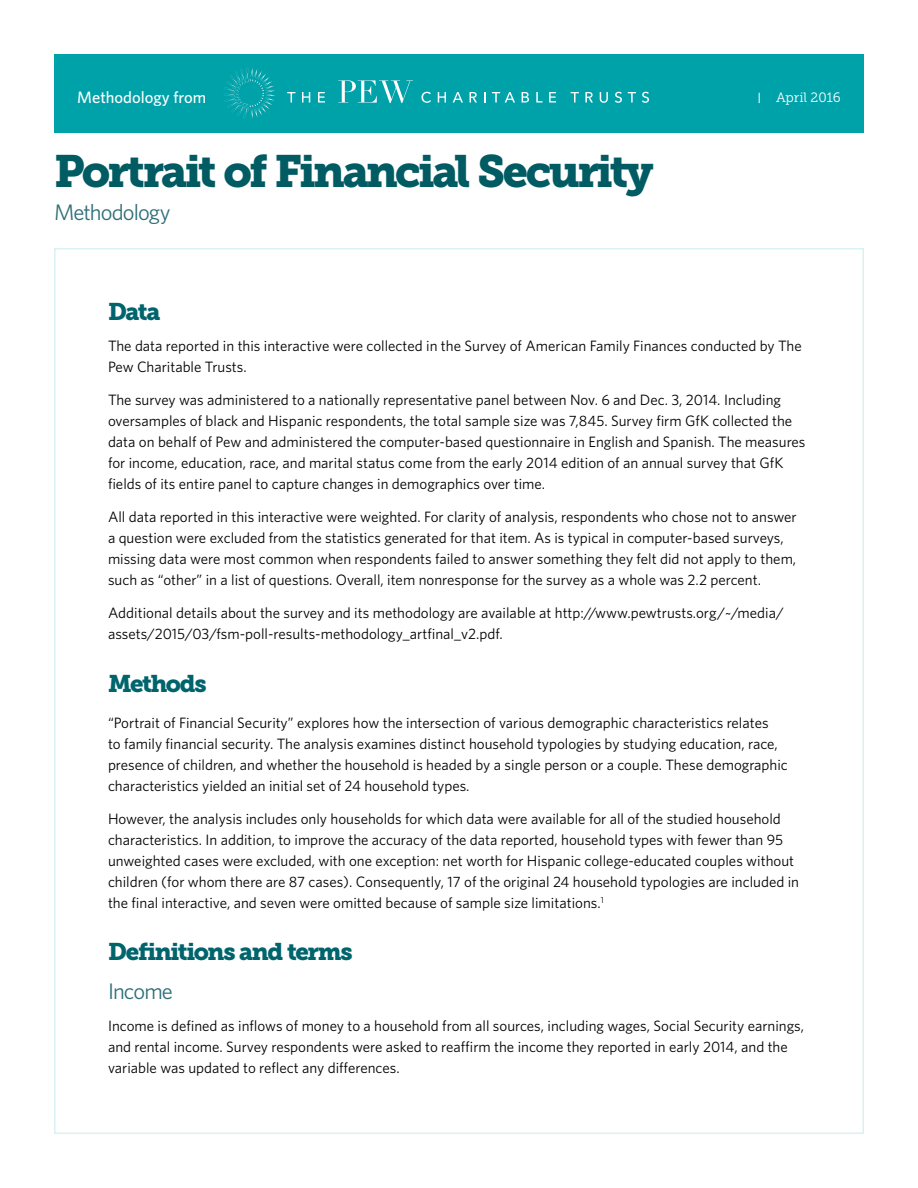
<style>
.page{position:relative;width:918px;height:1188px;background:#fff}
.page>*{position:absolute;margin:0;border:0;box-sizing:border-box;transform-origin:0 0}
.t1{font:45px "Museo Slab 900";letter-spacing:-.055em;color:#005b63}
.t2{font:24px "Museo Slab 900";letter-spacing:-.055em;color:#00646d}
.t3{font:22.5px "Whitney";letter-spacing:-.04em;color:#306f78}
.t4{font:500 16.5px "Whitney";color:#fff}
.t5{font:15px/21px "Whitney";color:#000}
.t6{font:13.5px "Museo Slab 300";color:#fff}
</style>
<div class="page">
<div style="left:54px;top:54px;width:810px;height:78px;background:#00a2aa"></div>
<svg style="left:224px;top:68px;width:51px;height:50px"></svg>
<svg style="left:287px;top:92px;width:8px;height:11px"></svg>
<svg style="left:302px;top:92px;width:8px;height:11px"></svg>
<svg style="left:318px;top:92px;width:7px;height:11px"></svg>
<svg style="left:421px;top:92px;width:10px;height:11px"></svg>
<svg style="left:438px;top:92px;width:8px;height:11px"></svg>
<svg style="left:453px;top:92px;width:10px;height:11px"></svg>
<svg style="left:470px;top:92px;width:7px;height:11px"></svg>
<svg style="left:492px;top:92px;width:23px;height:11px"></svg>
<svg style="left:522px;top:92px;width:7px;height:11px"></svg>
<svg style="left:536px;top:92px;width:6px;height:11px"></svg>
<svg style="left:549px;top:92px;width:7px;height:11px"></svg>
<svg style="left:571px;top:92px;width:8px;height:11px"></svg>
<svg style="left:585px;top:92px;width:8px;height:11px"></svg>
<svg style="left:600px;top:92px;width:8px;height:11px"></svg>
<svg style="left:615px;top:92px;width:7px;height:11px"></svg>
<svg style="left:628px;top:92px;width:8px;height:11px"></svg>
<svg style="left:642px;top:92px;width:7px;height:11px"></svg>
<svg style="left:338px;top:80px;width:75px;height:23px"></svg>
<p class="t4" style="left:77px;top:86px;width:131px">Methodology from</p>
<p class="t6" style="left:776px;top:90px;width:66px">April 2016</p>
<h1 class="t1" style="left:54px;top:145px;width:601px">Portrait of Financial Security</h1>
<h3 class="t3" style="left:54px;top:197px;width:118px">Methodology</h3>
<h2 class="t2" style="left:108px;top:297px;width:54px">Data</h2>
<p class="t5" style="left:108px;top:335px;width:695px">The data reported in this interactive were collected in the Survey of American Family Finances conducted by The<br>Pew Charitable Trusts.</p>
<p class="t5" style="left:108px;top:389px;width:699px">The survey was administered to a nationally representative panel between Nov. 6 and Dec. 3, 2014. Including oversamples of black and Hispanic respondents, the total sample size was 7,845. Survey firm GfK collected the data on behalf of Pew and administered the computer-based questionnaire in English and Spanish. The measures for income, education, race, and marital status come from the early 2014 edition of an annual survey that GfK fields of its entire panel to capture changes in demographics over time.</p>
<p class="t5" style="left:108px;top:506px;width:690px">All data reported in this interactive were weighted. For clarity of analysis, respondents who chose not to answer a question were excluded from the statistics generated for that item. As is typical in computer-based surveys, missing data were most common when respondents failed to answer something they felt did not apply to them, such as “other” in a list of questions. Overall, item nonresponse for the survey as a whole was 2.2 percent.</p>
<p class="t5" style="left:108px;top:602px;width:677px">Additional details about the survey and its methodology are available at http://www.pewtrusts.org/~/media/ assets/2015/03/fsm-poll-results-methodology_artfinal_v2.pdf.</p>
<h2 class="t2" style="left:108px;top:669px;width:100px">Methods</h2>
<p class="t5" style="left:108px;top:711px;width:681px">“Portrait of Financial Security” explores how the intersection of various demographic characteristics relates<br>to family financial security. The analysis examines distinct household typologies by studying education, race, presence of children, and whether the household is headed by a single person or a couple. These demographic characteristics yielded an initial set of 24 household types.</p>
<p class="t5" style="left:108px;top:807px;width:693px">However, the analysis includes only households for which data were available for all of the studied household characteristics. In addition, to improve the accuracy of the data reported, household types with fewer than 95 unweighted cases were excluded, with one exception: net worth for Hispanic college-educated couples without children (for whom there are 87 cases). Consequently, 17 of the original 24 household typologies are included in the final interactive, and seven were omitted because of sample size limitations.<sup>1</sup></p>
<h2 class="t2" style="left:108px;top:938px;width:246px">Definitions and terms</h2>
<h3 class="t3" style="left:108px;top:976px;width:66px">Income</h3>
<p class="t5" style="left:108px;top:1014px;width:698px">Income is defined as inflows of money to a household from all sources, including wages, Social Security earnings, and rental income. Survey respondents were asked to reaffirm the income they reported in early 2014, and the variable was updated to reflect any differences.</p>
</div>
